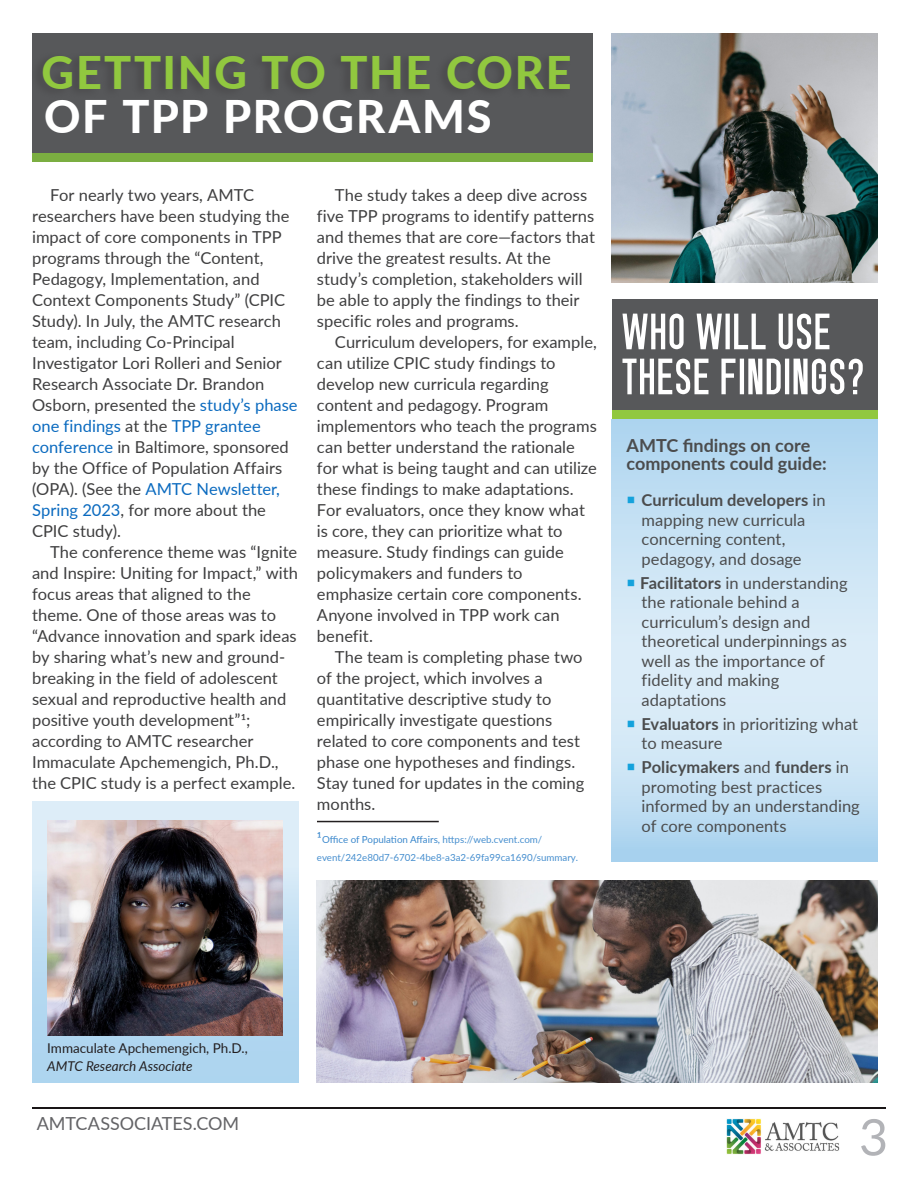
<style>
.page{position:relative;width:918px;height:1188px;background:#fff}
.page>*{position:absolute;margin:0;border:0;box-sizing:border-box;transform-origin:0 0}
.t1{font:51px "Singo";letter-spacing:.025em;color:#fff}
.t2{font:50.4px "Lato";color:#b2b3b7}
.t3{font:800 45px "Lato";letter-spacing:.035em;color:#91c83f}
.t4{font:800 45px "Lato";letter-spacing:.04em;color:#fff}
.t5{font:700 18px/18px "Lato";color:#4b4c4d}
.t6{font:18px "Lato";letter-spacing:-.005em;color:#636366}
.Body_text{font:16.5px/21px "Lato";color:#3e3e3f}
.Body_text-2{font:16.5px/19.5px "Lato";color:#4b4c4d}
.t7{font:13.5px "Lato";color:#231f20}
.t8{font:italic 13.5px "Lato";color:#231f20}
.t9{font:9.75px/18px "Lato";color:#478fcf}
.s1{color:#0a6abf}
.s2{font-size:15px;color:#3b88cc}
.s3{color:#3b88cc}
.s4{color:#14a2dc}
.s5{font-weight:700}
</style>
<div class="page">
<img style="left:727px;top:1119px;width:113px;height:36px">
<hr style="left:32px;top:1106px;width:856px;height:4px;background:#231f20;opacity:.33">
<svg style="left:611px;top:419px;width:266px;height:443px"></svg>
<div style="left:612px;top:303px;width:266px;height:116px;background:#91c83f"></div>
<div style="left:32px;top:33px;width:560px;height:122px;background:#57585a"></div>
<div style="left:30px;top:51px;width:541px;height:48px;background:#545557"></div>
<div style="left:32px;top:153px;width:560px;height:9px;background:#7bae41"></div>
<img style="left:317px;top:880px;width:560px;height:203px">
<img style="left:611px;top:33px;width:266px;height:249px">
<div style="left:612px;top:299px;width:266px;height:110px;background:#57585a"></div>
<div style="left:32px;top:801px;width:267px;height:282px;background:linear-gradient(to bottom,#e3f1fa,#a3cdea)"></div>
<img style="left:47px;top:821px;width:236px;height:214px">
<hr style="left:317px;top:821px;width:122px;height:1px;background:#231f20">
<p class="t3" style="left:42px;top:39px;width:531px">GETTING TO THE CORE</p>
<p class="t4" style="left:44px;top:84px;width:449px">OF TPP PROGRAMS</p>
<p class="Body_text" style="left:32px;top:184px;width:267px;text-indent:18px">For nearly two years, AMTC researchers have been studying the impact of core components in TPP programs through the “Content,<br>Pedagogy, Implementation, and<br>Context Components Study” (CPIC<br>Study). In July, the AMTC research team, including Co-Principal<br>Investigator Lori Rolleri and Senior<br>Research Associate Dr. Brandon<br>Osborn, presented the <span class="s1">study’s phase one findings</span> at the <span class="s1">TPP grantee conference</span> in Baltimore, sponsored by the Office of Population Affairs (OPA). (See the <span class="s1">AMTC Newsletter,<br>Spring 2023</span>, for more about the<br>CPIC study).</p>
<p class="Body_text" style="left:32px;top:541px;width:267px;text-indent:18px">The conference theme was “Ignite and Inspire: Uniting for Impact,” with focus areas that aligned to the theme. One of those areas was to “Advance innovation and spark ideas by sharing what’s new and ground&shy;breaking in the field of adolescent sexual and reproductive health and positive youth development”1; according to AMTC researcher Immaculate Apchemengich, Ph.D., the CPIC study is a perfect example.</p>
<p class="Body_text" style="left:317px;top:184px;width:279px;text-indent:18px">The study takes a deep dive across five TPP programs to identify patterns and themes that are core—factors that drive the greatest results. At the study’s completion, stakeholders will be able to apply the findings to their specific roles and programs.</p>
<p class="Body_text" style="left:317px;top:331px;width:281px;text-indent:18px">Curriculum developers, for example, can utilize CPIC study findings to develop new curricula regarding content and pedagogy. Program implementors who teach the programs can better understand the rationale for what is being taught and can utilize these findings to make adaptations.<br>For evaluators, once they know what is core, they can prioritize what to measure. Study findings can guide policymakers and funders to emphasize certain core components.<br>Anyone involved in TPP work can benefit.</p>
<p class="Body_text" style="left:317px;top:646px;width:269px;text-indent:18px">The team is completing phase two of the project, which involves a quantitative descriptive study to empirically investigate questions related to core components and test phase one hypotheses and findings.<br>Stay tuned for updates in the coming months.</p>
<p class="t9" style="left:317px;top:830px;width:263px"><span class="s2">1</span><span class="s3">Office of Population Affairs,</span> https://web.cvent.com/ event/242e80d7-6702-4be8-a3a2-69fa99ca1690/summary.</p>
<p class="t1" style="left:621px;top:306px;width:211px">WHO WILL USE</p>
<p class="t1" style="left:621px;top:351px;width:245px">THESE FINDINGS?</p>
<p class="t5" style="left:627px;top:435px;width:201px">AMTC findings on core components could guide:</p>
<p class="Body_text-2" style="left:642px;top:490px;width:185px;text-indent:-15px"><span class="s4">○</span> <span class="s5">Curriculum developers</span> in mapping new curricula concerning content, pedagogy, and dosage</p>
<p class="Body_text-2" style="left:642px;top:572px;width:208px;text-indent:-15px"><span class="s4">○</span> <span class="s5">Facilitators</span> in understanding the rationale behind a curriculum’s design and theoretical underpinnings as well as the importance of fidelity and making adaptations</p>
<p class="Body_text-2" style="left:642px;top:713px;width:218px;text-indent:-15px"><span class="s4">○</span> <span class="s5">Evaluators</span> in prioritizing what to measure</p>
<p class="Body_text-2" style="left:642px;top:757px;width:220px;text-indent:-15px"><span class="s4">○</span> <span class="s5">Policymakers</span> and <span class="s5">funders</span> in promoting best practices informed by an understanding of core components</p>
<p class="t7" style="left:47px;top:1039px;width:202px">Immaculate Apchemengich, Ph.D.,</p>
<p class="t8" style="left:47px;top:1057px;width:147px">AMTC Research Associate</p>
<p class="t6" style="left:37px;top:1111px;width:204px">AMTCASSOCIATES.COM</p>
<p class="t2" style="left:859px;top:1101px;width:31px">3</p>
</div>
